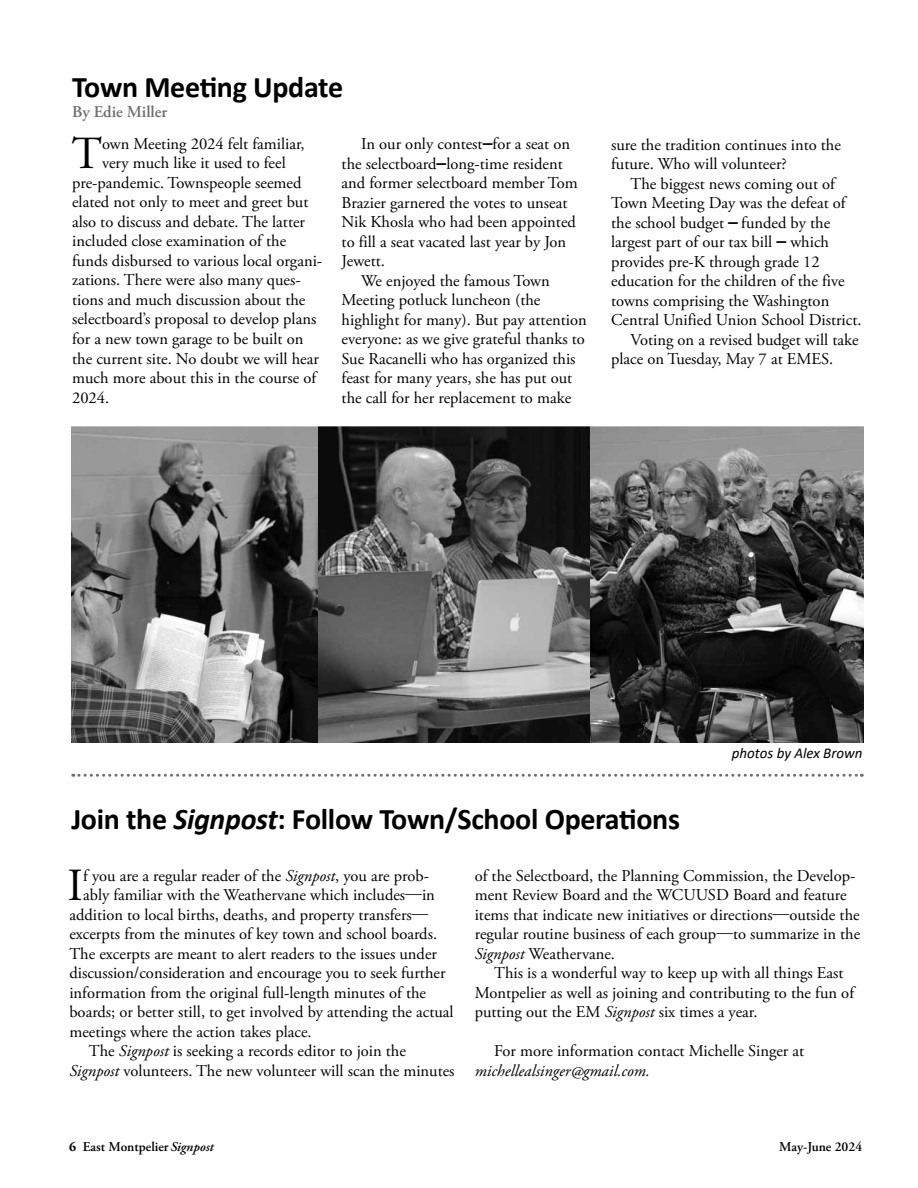
<style>
.page{position:relative;width:918px;height:1188px;background:#fff}
.page>*{position:absolute;margin:0;border:0;box-sizing:border-box;transform-origin:0 0}
.t1{font:45.9px "Adobe Garamond Pro";color:#000}
.t2{font:700 30px "Calibri";letter-spacing:-.01em;color:#000}
.t3{font:16.5px/19.5px "Adobe Garamond Pro";color:#000}
.t4{font:italic 16.5px "Adobe Garamond Pro";color:#000}
.t5{font:600 16.5px "Adobe Garamond Pro";color:#6d6e71}
.t6{font:italic 15px "Calibri";color:#000}
.t7{font:600 13.5px "Adobe Garamond Pro";color:#000}
.s1{font-family:"Forma DJR Banner";font-weight:700}
.s2{font-style:italic}
.s3{font-weight:700}
</style>
<div class="page">
<svg style="left:73px;top:774px;width:789px;height:3px"></svg>
<img style="left:71px;top:426px;width:520px;height:317px">
<img style="left:591px;top:426px;width:273px;height:317px">
<h2 class="t2" style="left:72px;top:66px;width:272px">Town Meeting Update</h2>
<p class="t5" style="left:72px;top:102px;width:97px">By Edie Miller</p>
<h1 class="t1" style="left:72px;top:126px;width:32px">T</h1>
<p class="t3" style="left:102px;top:135px;width:204px">own Meeting 2024 felt familiar,</p>
<p class="t3" style="left:102px;top:154px;width:185px">very much like it used to feel</p>
<p class="t3" style="left:72px;top:174px;width:231px">pre-pandemic. Townspeople seemed</p>
<p class="t3" style="left:72px;top:193px;width:238px">elated not only to meet and greet but</p>
<p class="t3" style="left:72px;top:213px;width:234px">also to discuss and debate. The latter</p>
<p class="t3" style="left:72px;top:232px;width:216px">included close examination of the</p>
<p class="t3" style="left:72px;top:252px;width:252px">funds disbursed to various local organi-</p>
<p class="t3" style="left:72px;top:271px;width:230px">zations. There were also many ques-</p>
<p class="t3" style="left:72px;top:291px;width:235px">tions and much discussion about the</p>
<p class="t3" style="left:72px;top:310px;width:246px">selectboard’s proposal to develop plans</p>
<p class="t3" style="left:72px;top:330px;width:233px">for a new town garage to be built on</p>
<p class="t3" style="left:72px;top:349px;width:248px">the current site. No doubt we will hear</p>
<p class="t3" style="left:72px;top:369px;width:246px">much more about this in the course of</p>
<p class="t3" style="left:72px;top:388px;width:39px">2024.</p>
<p class="t3" style="left:361px;top:135px;width:211px">In our only contest<span class="s1">―</span>for a seat on</p>
<p class="t3" style="left:342px;top:155px;width:223px">the selectboard<span class="s1">―</span>long-time resident</p>
<p class="t3" style="left:342px;top:174px;width:238px">and former selectboard member Tom</p>
<p class="t3" style="left:342px;top:194px;width:227px">Brazier garnered the votes to unseat</p>
<p class="t3" style="left:342px;top:213px;width:236px">Nik Khosla who had been appointed</p>
<p class="t3" style="left:342px;top:233px;width:226px">to fill a seat vacated last year by Jon</p>
<p class="t3" style="left:342px;top:252px;width:45px">Jewett.</p>
<p class="t3" style="left:361px;top:272px;width:190px">We enjoyed the famous Town</p>
<p class="t3" style="left:342px;top:291px;width:200px">Meeting potluck luncheon (the</p>
<p class="t3" style="left:342px;top:311px;width:247px">highlight for many). But pay attention</p>
<p class="t3" style="left:342px;top:330px;width:245px">everyone: as we give grateful thanks to</p>
<p class="t3" style="left:342px;top:350px;width:235px">Sue Racanelli who has organized this</p>
<p class="t3" style="left:342px;top:369px;width:232px">feast for many years, she has put out</p>
<p class="t3" style="left:342px;top:389px;width:231px">the call for her replacement to make</p>
<p class="t3" style="left:611px;top:135px;width:231px">sure the tradition continues into the future. Who will volunteer?</p>
<p class="t3" style="left:631px;top:174px;width:206px">The biggest news coming out of</p>
<p class="t3" style="left:611px;top:194px;width:236px">Town Meeting Day was the defeat of</p>
<p class="t3" style="left:611px;top:213px;width:221px">the school budget <span class="s1">―</span> funded by the</p>
<p class="t3" style="left:611px;top:233px;width:219px">largest part of our tax bill <span class="s1">―</span> which</p>
<p class="t3" style="left:611px;top:252px;width:210px">provides pre-K through grade 12</p>
<p class="t3" style="left:611px;top:272px;width:235px">education for the children of the five</p>
<p class="t3" style="left:611px;top:291px;width:220px">towns comprising the Washington</p>
<p class="t3" style="left:611px;top:311px;width:252px">Central Unified Union School District.</p>
<p class="t3" style="left:631px;top:330px;width:229px">Voting on a revised budget will take</p>
<p class="t3" style="left:611px;top:350px;width:224px">place on Tuesday, May 7 at EMES.</p>
<p class="t6" style="left:732px;top:742px;width:132px">photos by Alex Brown</p>
<h2 class="t2" style="left:71px;top:798px;width:610px">Join the <span class="s2">Signpost</span>: Follow Town/School Operations</h2>
<h1 class="t1" style="left:68px;top:858px;width:17px">I</h1>
<p class="t3" style="left:83px;top:866px;width:347px">f you are a regular reader of the <span class="s2">Signpost</span>, you are prob-</p>
<p class="t3" style="left:83px;top:886px;width:353px">ably familiar with the Weathervane which includes—in</p>
<p class="t3" style="left:69px;top:905px;width:361px">addition to local births, deaths, and property transfers—</p>
<p class="t3" style="left:69px;top:925px;width:369px">excerpts from the minutes of key town and school boards.</p>
<p class="t3" style="left:69px;top:944px;width:369px">The excerpts are meant to alert readers to the issues under</p>
<p class="t3" style="left:69px;top:964px;width:378px">discussion/consideration and encourage you to seek further</p>
<p class="t3" style="left:69px;top:983px;width:358px">information from the original full-length minutes of the</p>
<p class="t3" style="left:69px;top:1003px;width:386px">boards; or better still, to get involved by attending the actual</p>
<p class="t3" style="left:69px;top:1022px;width:244px">meetings where the action takes place.</p>
<p class="t3" style="left:89px;top:1042px;width:319px">The <span class="s2">Signpost</span> is seeking a records editor to join the</p>
<p class="t3" style="left:69px;top:1061px;width:387px"><span class="s2">Signpost</span> volunteers. The new volunteer will scan the minutes</p>
<p class="t3" style="left:475px;top:866px;width:387px">of the Selectboard, the Planning Commission, the Develop&shy;ment Review Board and the WCUUSD Board and feature items that indicate new initiatives or directions—outside the regular routine business of each group—to summarize in the <span class="s2">Signpost</span> Weathervane.</p>
<p class="t3" style="left:475px;top:964px;width:381px;text-indent:19px">This is a wonderful way to keep up with all things East<br>Montpelier as well as joining and contributing to the fun of putting out the EM <span class="s2">Signpost</span> six times a year.</p>
<p class="t3" style="left:494px;top:1042px;width:312px">For more information contact Michelle Singer at</p>
<p class="t4" style="left:475px;top:1061px;width:177px">michellealsinger@gmail.com.</p>
<p class="t7" style="left:69px;top:1139px;width:146px"><span class="s3">6</span> East Montpelier <span class="s2">Signpost</span></p>
<p class="t7" style="left:779px;top:1139px;width:85px">May-June 2024</p>
</div>
